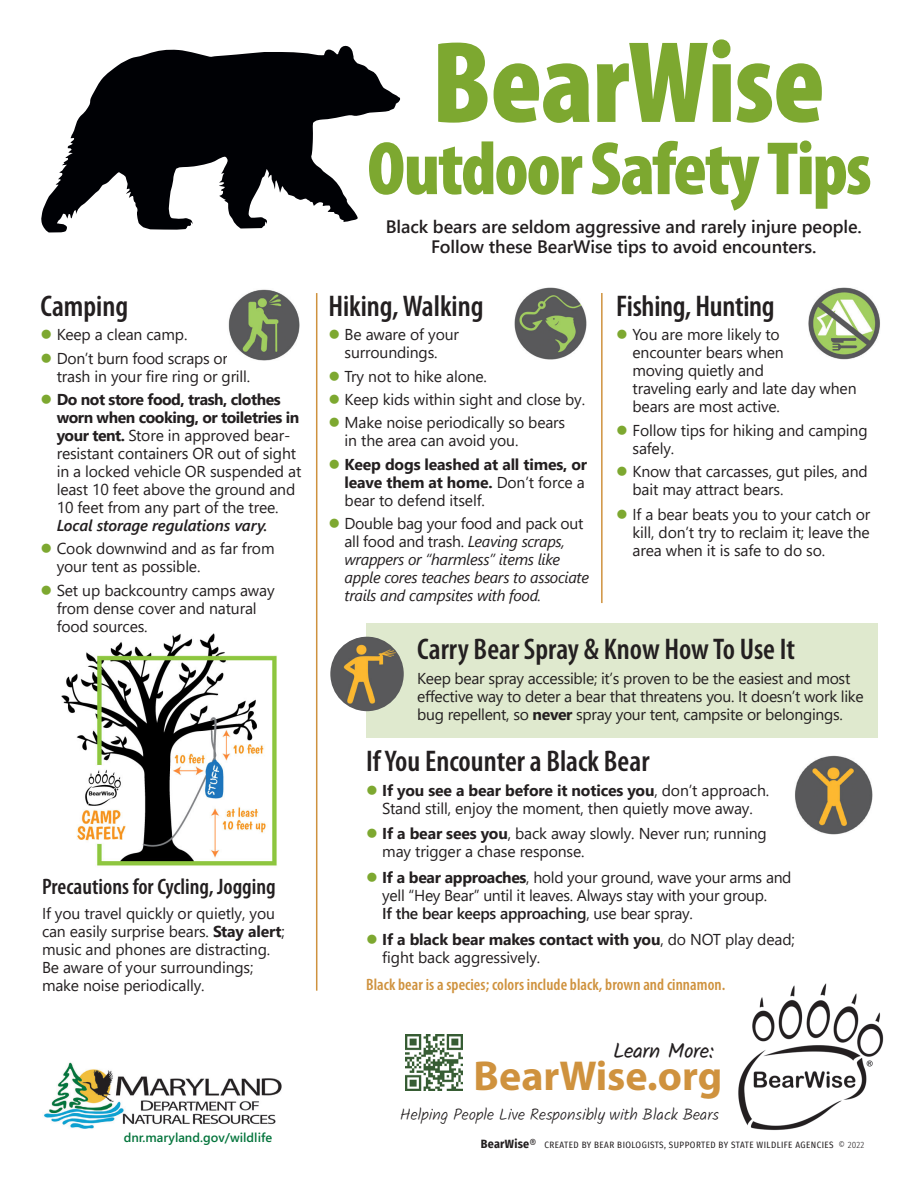
<style>
.page{position:relative;width:918px;height:1188px;background:#fff}
.page>*{position:absolute;margin:0;border:0;box-sizing:border-box;transform-origin:0 0}
.headline{font:900 condensed 117.15px "Myriad Pro";letter-spacing:-.01em;color:#7da830}
.headline-2{font:900 condensed 76.2px "Myriad Pro";letter-spacing:-.03em;color:#7da830}
.headline-3{font:700 42px "Myriad Pro";color:#cf923e}
.headline-4{font:600 condensed 30px "Myriad Pro";color:#231f20}
.headline-5{font:600 condensed 22.5px "Myriad Pro";color:#231f20}
.headline-6{font:21px "Kalam";letter-spacing:-.02em;color:#231f20}
.body{font:600 18px/20.2px "Segoe UI";letter-spacing:-.005em;color:#231f20;text-align:center}
.t1{font:600 condensed 16.5px "Myriad Pro";letter-spacing:.005em;color:#cf923e}
.headline-7{font:300 16.2px "Kalam";color:#231f20}
.body-tabs{font:15.75px/18px "Segoe UI";letter-spacing:-.01em;color:#231f20}
.body-2{font:15.75px/18px "Segoe UI";letter-spacing:-.02em;color:#231f20}
.body-tabs-2{font:italic 15.75px/18px "Segoe UI";letter-spacing:-.02em;color:#231f20}
.body-tabs-3{font:700 15.75px/18px "Segoe UI";letter-spacing:-.01em;color:#231f20}
.t2{font:600 12.75px "Segoe Media Center";color:#05753d}
.t3{font:9px "Fira Sans Condensed";letter-spacing:.05em;color:#231f20}
.s1{font-weight:700}
.s2{font-weight:600;font-style:italic}
.s3{font-weight:400}
.s4{font-style:normal}
.s5{font-weight:600}
.s6{font-weight:700;font-size:12px}
.s7{font-size:12px}
.s8{font-weight:300}
</style>
<div class="page">
<img style="left:62px;top:634px;width:215px;height:232px">
<hr style="left:316px;top:293px;width:1px;height:698px;background:#cf923e">
<hr style="left:601px;top:293px;width:2px;height:310px;background:#cf923e">
<svg style="left:41px;top:45px;width:360px;height:187px;fill:#000105"></svg>
<img style="left:228px;top:289px;width:72px;height:72px">
<img style="left:809px;top:288px;width:71px;height:71px">
<img style="left:795px;top:756px;width:78px;height:79px">
<div style="left:366px;top:623px;width:512px;height:115px;background:#dfe9ce"></div>
<img style="left:330px;top:637px;width:74px;height:74px">
<img style="left:514px;top:288px;width:73px;height:72px">
<img style="left:738px;top:983px;width:146px;height:148px">
<img style="left:406px;top:1034px;width:56px;height:57px">
<img style="left:44px;top:1062px;width:238px;height:67px">
<h1 class="headline-4" style="left:40px;top:287px;width:89px">Camping</h1>
<p class="body-tabs" style="left:57px;top:324px;width:132px">Keep a clean camp.</p>
<p class="body-tabs" style="left:57px;top:348px;width:195px">Don’t burn food scraps or trash in your fire ring or grill.</p>
<p class="body-tabs" style="left:57px;top:389px;width:246px"><span class="s1">Do not store food, trash, clothes worn when cooking, or toiletries in your tent.</span> Store in approved bear&shy;resistant containers OR out of sight in a locked vehicle OR suspended at least 10 feet above the ground and 10 feet from any part of the tree.<br><span class="s2">Local storage regulations vary.</span></p>
<p class="body-tabs" style="left:57px;top:538px;width:219px">Cook downwind and as far from your tent as possible.</p>
<p class="body-tabs" style="left:57px;top:580px;width:219px">Set up backcountry camps away from dense cover and natural food sources.</p>
<h1 class="headline-5" style="left:42px;top:873px;width:235px">Precautions for Cycling, Jogging</h1>
<p class="body-tabs" style="left:42px;top:903px;width:245px">If you travel quickly or quietly, you can easily surprise bears. <span class="s1">Stay alert</span>; music and phones are distracting.<br>Be aware of your surroundings; make noise periodically.</p>
<p class="t2" style="left:124px;top:1130px;width:150px">dnr.maryland.gov/wildlife</p>
<h1 class="headline" style="left:432px;top:8px;width:395px">BearWise</h1>
<h1 class="headline-2" style="left:367px;top:120px;width:506px">Outdoor Safety Tips</h1>
<p class="body" style="left:386px;top:215px;width:478px">Black bears are seldom aggressive and rarely injure people.<br>Follow these BearWise tips to avoid encounters.</p>
<h1 class="headline-4" style="left:328px;top:287px;width:157px">Hiking, Walking</h1>
<p class="body-tabs" style="left:345px;top:324px;width:116px">Be aware of your surroundings.</p>
<p class="body-tabs" style="left:345px;top:366px;width:144px">Try not to hike alone.</p>
<p class="body-tabs" style="left:345px;top:389px;width:242px">Keep kids within sight and close by.</p>
<p class="body-tabs" style="left:345px;top:412px;width:222px">Make noise periodically so bears in the area can avoid you.</p>
<p class="body-tabs-3" style="left:345px;top:454px;width:244px">Keep dogs leashed at all times, or leave them at home. <span class="s3">Don’t force a bear to defend itself.</span></p>
<p class="body-tabs-2" style="left:345px;top:512px;width:246px"><span class="s4">Double bag your food and pack out all food and trash.</span> Leaving scraps, wrappers or “harmless” items like apple cores teaches bears to associate trails and campsites with food.</p>
<h1 class="headline-4" style="left:616px;top:287px;width:160px">Fishing, Hunting</h1>
<p class="body-tabs" style="left:633px;top:324px;width:226px">You are more likely to<br>encounter bears when<br>moving quietly and<br>traveling early and late day when bears are most active.</p>
<p class="body-tabs" style="left:633px;top:420px;width:237px">Follow tips for hiking and camping safely.</p>
<p class="body-tabs" style="left:633px;top:461px;width:237px">Know that carcasses, gut piles, and bait may attract bears.</p>
<p class="body-tabs" style="left:633px;top:504px;width:239px;text-align:justify">If a bear beats you to your catch or kill, don’t try to reclaim it; leave the area when it is safe to do so.</p>
<h1 class="headline-4" style="left:417px;top:631px;width:379px">Carry Bear Spray &amp; Know How To Use It</h1>
<p class="body-2" style="left:417px;top:668px;width:448px">Keep bear spray accessible; it’s proven to be the easiest and most effective way to deter a bear that threatens you. It doesn’t work like bug repellent, so <span class="s1">never</span> spray your tent, campsite or belongings.</p>
<h1 class="headline-4" style="left:366px;top:743px;width:285px">If You Encounter a Black Bear</h1>
<p class="body-tabs" style="left:382px;top:780px;width:388px"><span class="s1">If you see a bear before it notices you</span>, don’t approach.<br>Stand still, enjoy the moment, then quietly move away.</p>
<p class="body-tabs" style="left:382px;top:823px;width:386px"><span class="s1">If a bear sees you</span>, back away slowly. Never run; running may trigger a chase response.</p>
<p class="body-tabs" style="left:382px;top:867px;width:411px"><span class="s1">If a bear approaches</span>, hold your ground, wave your arms and yell “Hey Bear” until it leaves. Always stay with your group.<br><span class="s5">If the bear keeps approaching</span>, use bear spray.</p>
<p class="body-tabs" style="left:382px;top:929px;width:414px"><span class="s1">If a black bear makes contact with you</span>, do NOT play dead; fight back aggressively.</p>
<p class="t1" style="left:366px;top:975px;width:361px">Black bear is a species; colors include black, brown and cinnamon.</p>
<h1 class="headline-6" style="left:613px;top:1036px;width:102px">Learn More:</h1>
<h1 class="headline-3" style="left:474px;top:1049px;width:250px">BearWise.org</h1>
<h1 class="headline-7" style="left:400px;top:1104px;width:321px">Helping People Live Responsibly with Black Bears</h1>
<p class="t3" style="left:481px;top:1138px;width:385px"><span class="s6">BearWise</span><span class="s7">®</span> CREATED BY BEAR BIOLOGISTS, SUPPORTED BY STATE WILDLIFE AGENCIES <span class="s8">© 2022</span></p>
</div>
